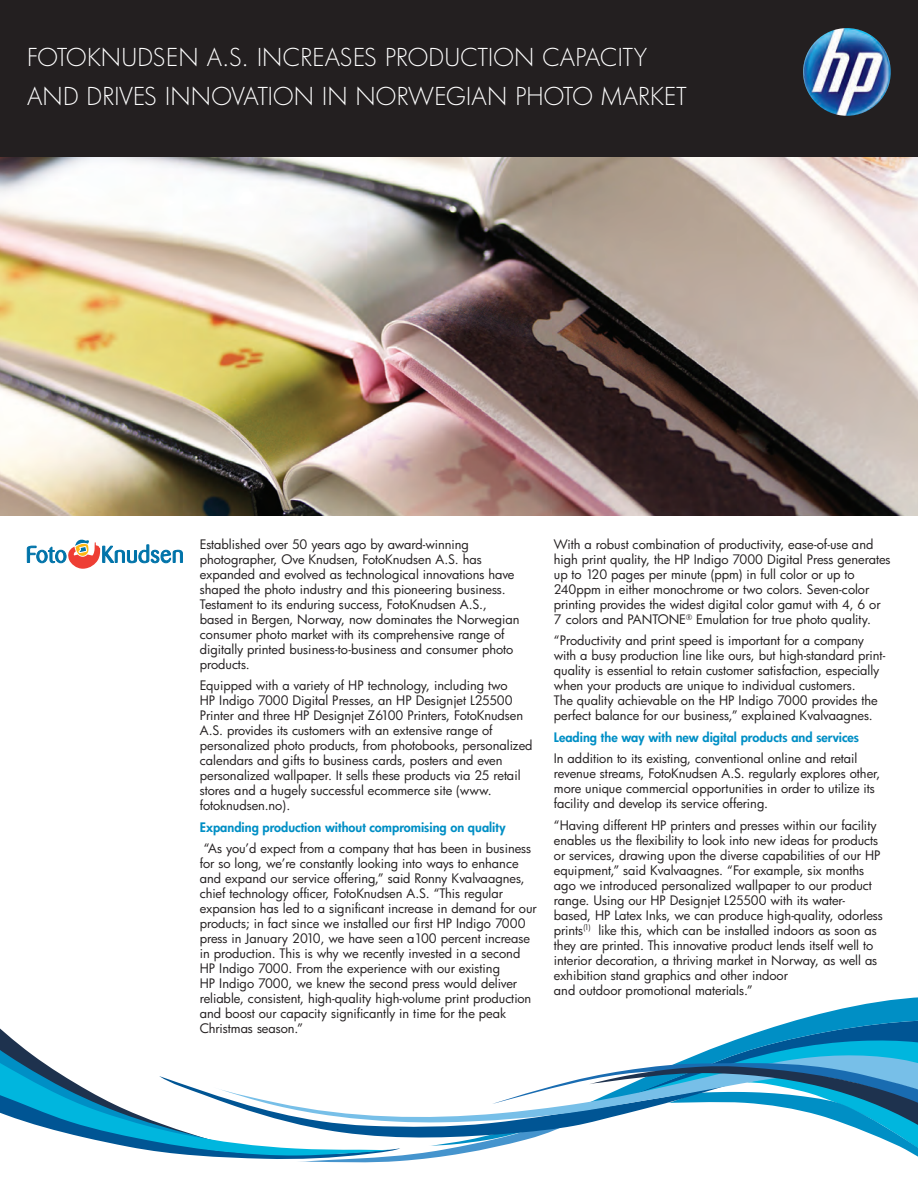
<style>
.page{position:relative;width:918px;height:1188px;background:#fff}
.page>*{position:absolute;margin:0;border:0;box-sizing:border-box;transform-origin:0 0}
.t1{font:300 24px/39px "HP Futura";letter-spacing:.01em;color:#fff}
.main-_body{font:12.75px/15px "HP Futura";color:#231f20}
.sub-headers{font:800 12.75px "HP Futura";color:#008fc5}
</style>
<div class="page">
<div style="left:0;top:0;width:918px;height:157px;background:#231f20"></div>
<img style="left:803px;top:28px;width:88px;height:88px;border-radius:44px">
<img style="left:0;top:157px;width:918px;height:359px">
<svg style="left:27px;top:540px;width:156px;height:29px"></svg>
<svg style="left:0;top:997px;width:918px;height:166px"></svg>
<svg style="left:0;top:1041px;width:390px;height:115px"></svg>
<p class="t1" style="left:27px;top:37px;width:662px">FOTOKNUDSEN A.S. INCREASES PRODUCTION CAPACITY<br>AND DRIVES INNOVATION IN NORWEGIAN PHOTO MARKET</p>
<p class="main-_body" style="left:200px;top:537px;width:321px">Established over 50 years ago by award-winning photographer, Ove Knudsen, FotoKnudsen A.S. has expanded and evolved as technological innovations have shaped the photo industry and this pioneering business.<br>Testament to its enduring success, FotoKnudsen A.S., based in Bergen, Norway, now dominates the Norwegian consumer photo market with its comprehensive range of digitally printed business-to-business and consumer photo products.</p>
<p class="main-_body" style="left:200px;top:678px;width:334px">Equipped with a variety of HP technology, including two<br>HP Indigo 7000 Digital Presses, an HP Designjet L25500<br>Printer and three HP Designjet Z6100 Printers, FotoKnudsen A.S. provides its customers with an extensive range of personalized photo products, from photobooks, personalized calendars and gifts to business cards, posters and even personalized wallpaper. It sells these products via 25 retail stores and a hugely successful ecommerce site (www. fotoknudsen.no).</p>
<p class="sub-headers" style="left:200px;top:818px;width:307px">Expanding production without compromising on quality</p>
<p class="main-_body" style="left:200px;top:841px;width:339px;text-indent:4px">“As you’d expect from a company that has been in business for so long, we’re constantly looking into ways to enhance and expand our service offering,” said Ronny Kvalvaagnes, chief technology officer, FotoKnudsen A.S. “This regular expansion has led to a significant increase in demand for our products; in fact since we installed our first HP Indigo 7000 press in January 2010, we have seen a100 percent increase in production. This is why we recently invested in a second HP Indigo 7000. From the experience with our existing<br>HP Indigo 7000, we knew the second press would deliver reliable, consistent, high-quality high-volume print production and boost our capacity significantly in time for the peak Christmas season.”</p>
<p class="main-_body" style="left:554px;top:537px;width:338px">With a robust combination of productivity, ease-of-use and high print quality, the HP Indigo 7000 Digital Press generates up to 120 pages per minute (ppm) in full color or up to 240ppm in either monochrome or two colors. Seven-color printing provides the widest digital color gamut with 4, 6 or 7 colors and PANTONE<sup>®</sup> Emulation for true photo quality.</p>
<p class="main-_body" style="left:554px;top:633px;width:333px">“Productivity and print speed is important for a company with a busy production line like ours, but high-standard print&shy;quality is essential to retain customer satisfaction, especially when your products are unique to individual customers.<br>The quality achievable on the HP Indigo 7000 provides the perfect balance for our business,” explained Kvalvaagnes.</p>
<p class="sub-headers" style="left:554px;top:729px;width:307px">Leading the way with new digital products and services</p>
<p class="main-_body" style="left:554px;top:751px;width:328px">In addition to its existing, conventional online and retail revenue streams, FotoKnudsen A.S. regularly explores other, more unique commercial opportunities in order to utilize its facility and develop its service offering.</p>
<p class="main-_body" style="left:554px;top:817px;width:331px">“Having different HP printers and presses within our facility enables us the flexibility to look into new ideas for products or services, drawing upon the diverse capabilities of our HP equipment,” said Kvalvaagnes. “For example, six months ago we introduced personalized wallpaper to our product range. Using our HP Designjet L25500 with its water&shy;based, HP Latex Inks, we can produce high-quality, odorless prints<sup>(1)</sup> like this, which can be installed indoors as soon as they are printed. This innovative product lends itself well to interior decoration, a thriving market in Norway, as well as exhibition stand graphics and other indoor<br>and outdoor promotional materials.”</p>
</div>
